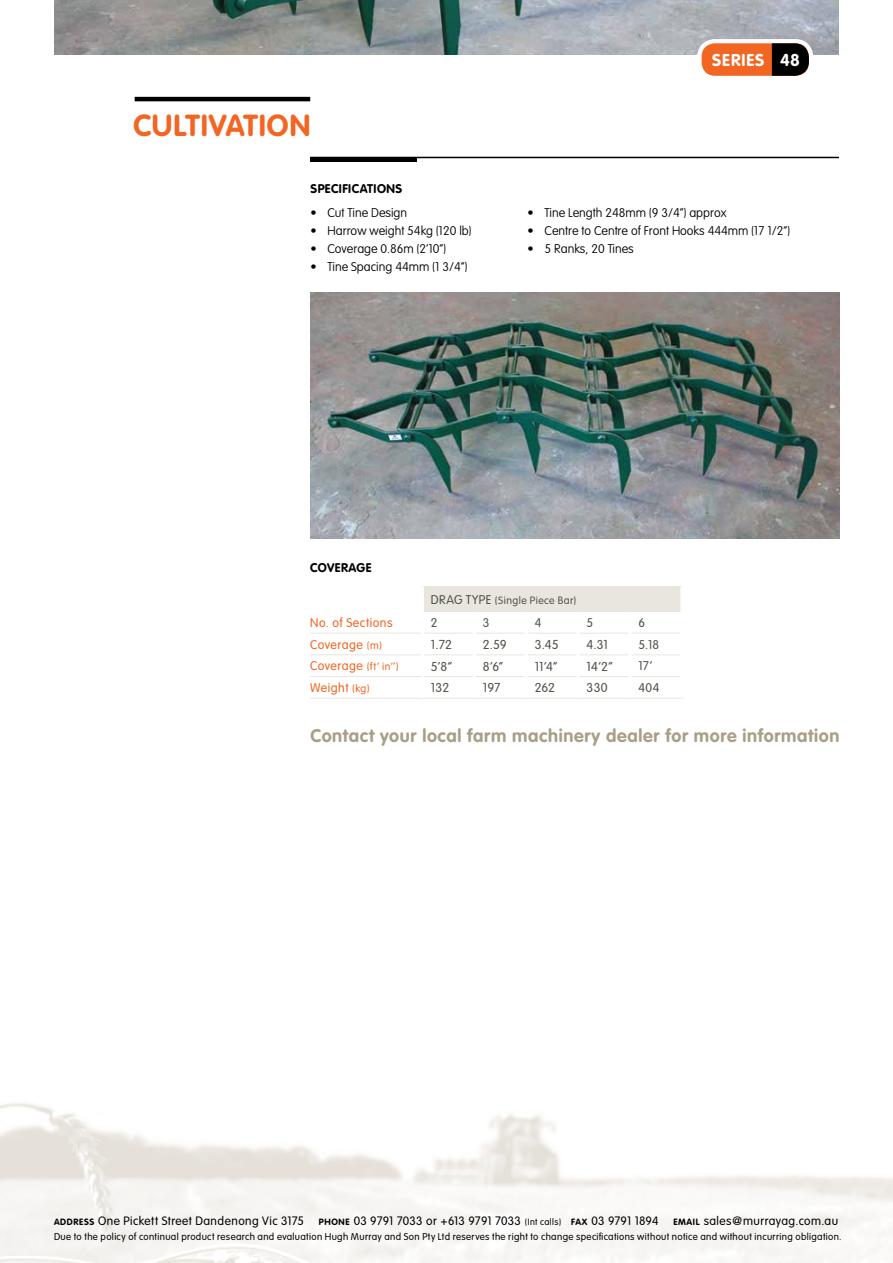
<style>
.page{position:relative;width:893px;height:1263px;background:#fff}
.page>*{position:absolute;margin:0;border:0;box-sizing:border-box;transform-origin:0 0}
.t1{font:700 30px "VAG Rounded";letter-spacing:.025em;color:#f26522}
.t2{font:700 18px "VAG Rounded";letter-spacing:.04em;color:#a99e86}
.t3{font:700 16.95px "VAG Rounded";letter-spacing:.055em;color:#fff}
.t4{font:300 12.75px "VAG Rounded";color:#51534a}
.t5{font:100 12.45px "VAG Rounded";color:#000}
.t6{font:300 12.45px "VAG Rounded";letter-spacing:.035em;color:#f26522}
.t7{font:700 12.45px "VAG Rounded";letter-spacing:.035em;color:#000}
.t8{font:300 12.45px "VAG Rounded";letter-spacing:.02em;color:#51534a}
.t9{font:300 12px "VAG Rounded";letter-spacing:.02em;color:#000}
.t10{font:300 10.5px "VAG Rounded";letter-spacing:.04em;color:#51534a}
.t11{font:300 10.5px "VAG Rounded";color:#f26522}
.t12{font:300 9.75px "VAG Rounded";letter-spacing:.035em;color:#000}
.s1{font-size:12.45px}
.s2{font-size:10.5px}
.s3{font-weight:700;font-size:9px}
.s4{font-size:9px}
</style>
<div class="page">
<img style="left:54px;top:0;width:785px;height:55px">
<hr style="left:310px;top:157px;width:529px;height:1px;background:#000">
<div style="left:310px;top:157px;width:107px;height:5px;background:#000"></div>
<div style="left:699px;top:41px;width:112px;height:37px;background:#f26522;border-radius:16px"></div>
<div style="left:697px;top:39px;width:116px;height:41px;border:4px solid #fff;border-radius:16px"></div>
<svg style="left:772px;top:43px;width:37px;height:33px"></svg>
<hr style="left:135px;top:97px;width:175px;height:4px;background:#000">
<div style="left:422px;top:587px;width:260px;height:25px;background:#e9e6df"></div>
<hr style="left:310px;top:633px;width:111px;height:1px;background:#e9e6df">
<hr style="left:424px;top:633px;width:49px;height:1px;background:#e9e6df">
<hr style="left:476px;top:633px;width:49px;height:1px;background:#e9e6df">
<hr style="left:528px;top:633px;width:49px;height:1px;background:#e9e6df">
<hr style="left:580px;top:633px;width:48px;height:1px;background:#e9e6df">
<hr style="left:631px;top:633px;width:49px;height:1px;background:#e9e6df">
<hr style="left:310px;top:654px;width:111px;height:1px;background:#e9e6df">
<hr style="left:424px;top:654px;width:49px;height:1px;background:#e9e6df">
<hr style="left:476px;top:654px;width:49px;height:1px;background:#e9e6df">
<hr style="left:528px;top:654px;width:49px;height:1px;background:#e9e6df">
<hr style="left:580px;top:654px;width:48px;height:1px;background:#e9e6df">
<hr style="left:631px;top:654px;width:49px;height:1px;background:#e9e6df">
<hr style="left:310px;top:676px;width:111px;height:1px;background:#e9e6df">
<hr style="left:424px;top:676px;width:49px;height:1px;background:#e9e6df">
<hr style="left:476px;top:676px;width:49px;height:1px;background:#e9e6df">
<hr style="left:528px;top:676px;width:49px;height:1px;background:#e9e6df">
<hr style="left:580px;top:676px;width:48px;height:1px;background:#e9e6df">
<hr style="left:631px;top:676px;width:49px;height:1px;background:#e9e6df">
<hr style="left:310px;top:698px;width:112px;height:1px;background:#e9e6df">
<hr style="left:422px;top:698px;width:52px;height:1px;background:#e9e6df">
<hr style="left:474px;top:698px;width:52px;height:1px;background:#e9e6df">
<hr style="left:526px;top:698px;width:52px;height:1px;background:#e9e6df">
<hr style="left:578px;top:698px;width:52px;height:1px;background:#e9e6df">
<hr style="left:630px;top:698px;width:53px;height:1px;background:#e9e6df">
<hr style="left:421px;top:587px;width:3px;height:25px;background:#fff">
<hr style="left:680px;top:587px;width:3px;height:25px;background:#fff">
<img style="left:310px;top:292px;width:529px;height:247px">
<h1 class="t1" style="left:133px;top:108px;width:178px">Cultivation</h1>
<p class="t7" style="left:311px;top:182px;width:93px">Specifications</p>
<p class="t5" style="left:311px;top:206px;width:98px">• Cut Tine Design</p>
<p class="t5" style="left:311px;top:224px;width:162px">• Harrow weight 54kg (120 lb)</p>
<p class="t5" style="left:311px;top:242px;width:137px">• Coverage 0.86m (2’10”)</p>
<p class="t5" style="left:311px;top:260px;width:158px">• Tine Spacing 44mm (1 3/4”)</p>
<h3 class="t3" style="left:712px;top:50px;width:89px">Series 48</h3>
<p class="t5" style="left:528px;top:206px;width:200px">• Tine Length 248mm (9 3/4”) approx</p>
<p class="t5" style="left:528px;top:224px;width:264px">• Centre to Centre of Front Hooks 444mm (17 1/2”)</p>
<p class="t5" style="left:528px;top:242px;width:108px">• 5 Ranks, 20 Tines</p>
<p class="t7" style="left:310px;top:560px;width:63px">Coverage</p>
<p class="t10" style="left:431px;top:594px;width:147px"><span class="s1">Drag Type</span> (Single Piece Bar)</p>
<p class="t6" style="left:310px;top:616px;width:84px">No. of Sections</p>
<p class="t8" style="left:431px;top:616px;width:8px">2</p>
<p class="t8" style="left:483px;top:616px;width:8px">3</p>
<p class="t8" style="left:535px;top:616px;width:8px">4</p>
<p class="t8" style="left:587px;top:616px;width:8px">5</p>
<p class="t8" style="left:638px;top:616px;width:8px">6</p>
<p class="t6" style="left:310px;top:637px;width:73px">Coverage <span class="s2">(m)</span></p>
<p class="t4" style="left:431px;top:637px;width:22px">1.72</p>
<p class="t4" style="left:483px;top:637px;width:25px">2.59</p>
<p class="t4" style="left:535px;top:637px;width:25px">3.45</p>
<p class="t4" style="left:587px;top:637px;width:23px">4.31</p>
<p class="t8" style="left:638px;top:637px;width:22px">5.18</p>
<p class="t11" style="left:310px;top:661px;width:90px"><span class="s1">Coverage</span> (ft’ in’’)</p>
<p class="t4" style="left:431px;top:659px;width:23px">5’8”</p>
<p class="t4" style="left:483px;top:659px;width:22px">8’6”</p>
<p class="t4" style="left:535px;top:659px;width:24px">11’4”</p>
<p class="t4" style="left:587px;top:659px;width:28px">14’2”</p>
<p class="t8" style="left:638px;top:659px;width:15px">17’</p>
<p class="t6" style="left:310px;top:681px;width:61px">Weight <span class="s2">(kg)</span></p>
<p class="t4" style="left:431px;top:680px;width:20px">132</p>
<p class="t4" style="left:483px;top:680px;width:19px">197</p>
<p class="t4" style="left:535px;top:680px;width:22px">262</p>
<p class="t4" style="left:587px;top:680px;width:22px">330</p>
<p class="t8" style="left:638px;top:681px;width:22px">404</p>
<h2 class="t2" style="left:310px;top:725px;width:530px">Contact your local farm machinery dealer for more information</h2>
<p class="t9" style="left:54px;top:1214px;width:786px"><span class="s3">Address</span> One Pickett Street Dandenong Vic 3175 <span class="s3">Phone</span> 03 9791 7033 or +613 9791 7033 <span class="s4">(Int calls)</span> <span class="s3">Fax</span> 03 9791 1894 <span class="s3">Email</span> sales@murrayag.com.au</p>
<p class="t12" style="left:54px;top:1231px;width:789px">Due to the policy of continual product research and evaluation Hugh Murray and Son Pty Ltd reserves the right to change specifications without notice and without incurring obligation.</p>
</div>
